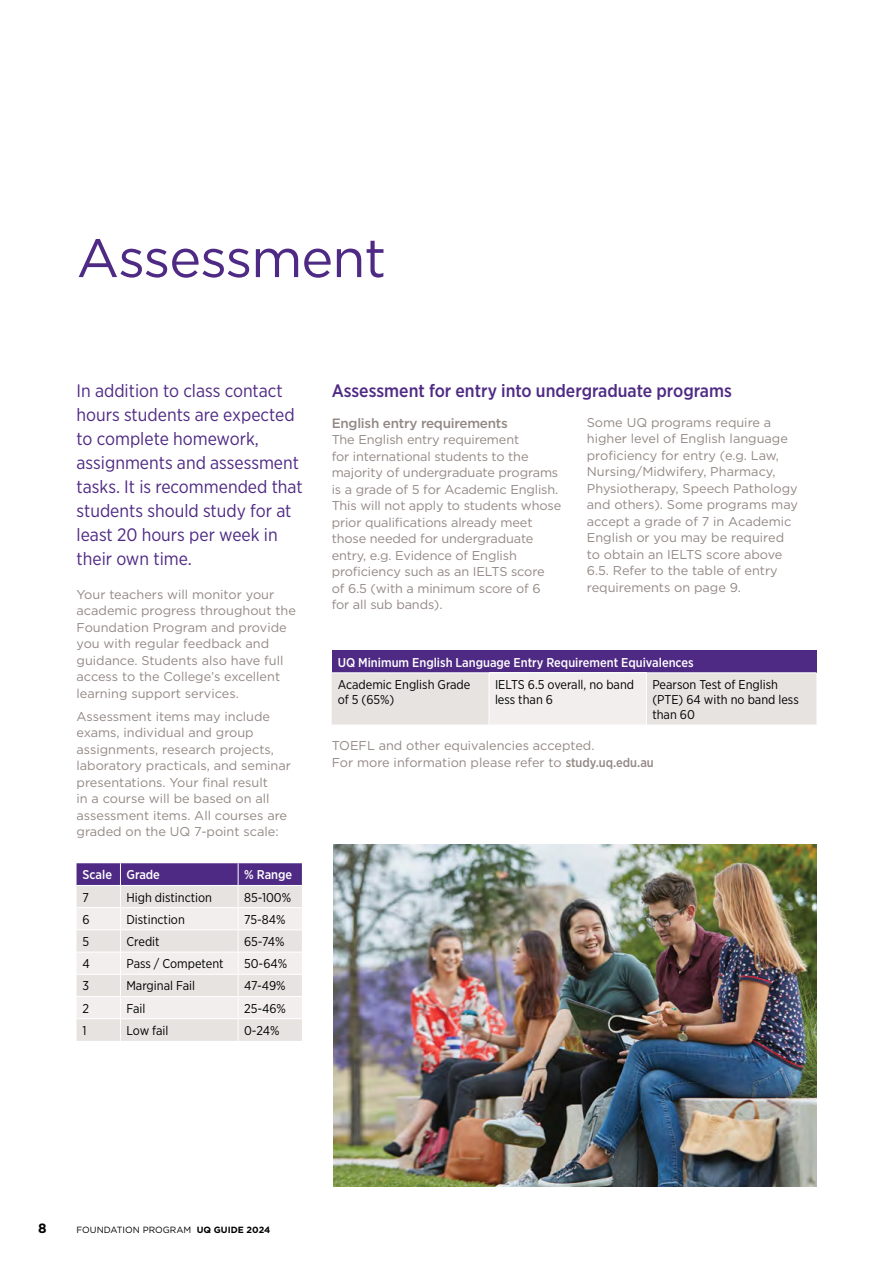
<style>
.page{position:relative;width:893px;height:1263px;background:#fff}
.page>*{position:absolute;margin:0;border:0;box-sizing:border-box;transform-origin:0 0}
.t1{font:54px "Gotham";letter-spacing:-.02em;color:#4f2a84}
.t2{font:18px/24px "Gotham Narrow";color:#4f2a84}
.t3{font:500 18px "Gotham Narrow";color:#4f2a84}
.t4{font:500 13.5px "Gotham";letter-spacing:-.02em;color:#938884}
.t5{font:700 13.5px "Gotham";color:#000}
.t6{font:12.75px/16.5px "Gotham";color:#938884}
.t7{font:12.75px/15px "Gotham Narrow";color:#000}
.t8{font:500 12.75px "Gotham Narrow";color:#fff}
.t9{font:9px "Gotham";color:#000}
.s1{font-family:"Gotham Narrow";font-weight:500}
.s2{font-weight:700}
</style>
<div class="page">
<svg style="left:77px;top:863px;width:225px;height:178px;background:#d7cfd9"></svg>
<hr style="left:77px;top:885px;width:43px;height:1px;background:#fff">
<hr style="left:120px;top:885px;width:118px;height:1px;background:#fff">
<hr style="left:238px;top:885px;width:64px;height:1px;background:#fff">
<hr style="left:77px;top:907px;width:43px;height:1px;background:#fff">
<hr style="left:120px;top:907px;width:118px;height:1px;background:#fff">
<hr style="left:238px;top:907px;width:64px;height:1px;background:#fff">
<hr style="left:77px;top:929px;width:43px;height:1px;background:#fff">
<hr style="left:120px;top:929px;width:118px;height:1px;background:#fff">
<hr style="left:238px;top:929px;width:64px;height:1px;background:#fff">
<hr style="left:77px;top:952px;width:43px;height:1px;background:#fff">
<hr style="left:120px;top:952px;width:118px;height:1px;background:#fff">
<hr style="left:238px;top:952px;width:64px;height:1px;background:#fff">
<hr style="left:77px;top:974px;width:43px;height:1px;background:#fff">
<hr style="left:120px;top:974px;width:118px;height:1px;background:#fff">
<hr style="left:238px;top:974px;width:64px;height:1px;background:#fff">
<hr style="left:77px;top:996px;width:43px;height:1px;background:#fff">
<hr style="left:120px;top:996px;width:118px;height:1px;background:#fff">
<hr style="left:238px;top:996px;width:64px;height:1px;background:#fff">
<hr style="left:77px;top:1018px;width:43px;height:1px;background:#fff">
<hr style="left:120px;top:1018px;width:118px;height:1px;background:#fff">
<hr style="left:238px;top:1018px;width:64px;height:1px;background:#fff">
<div style="left:332px;top:651px;width:484px;height:22px;background:#4f2a84"></div>
<div style="left:332px;top:673px;width:484px;height:52px;background:#e7e3e0"></div>
<div style="left:489px;top:673px;width:157px;height:52px;background:#f1eeed"></div>
<hr style="left:489px;top:673px;width:1px;height:52px;background:#fff">
<hr style="left:646px;top:673px;width:1px;height:52px;background:#fff">
<hr style="left:332px;top:672px;width:157px;height:1px;background:#fff">
<hr style="left:489px;top:672px;width:157px;height:1px;background:#fff">
<hr style="left:646px;top:672px;width:170px;height:1px;background:#fff">
<img style="left:334px;top:844px;width:482px;height:342px">
<h1 class="t1" style="left:77px;top:223px;width:311px">Assessment</h1>
<h2 class="t2" style="left:77px;top:378px;width:228px">In addition to class contact hours students are expected to complete homework, assignments and assessment tasks. It is recommended that students should study for at least 20 hours per week in their own time.</h2>
<p class="t6" style="left:77px;top:586px;width:221px">Your teachers will monitor your academic progress throughout the<br>Foundation Program and provide you with regular feedback and guidance. Students also have full access to the College’s excellent learning support services.</p>
<p class="t6" style="left:77px;top:707px;width:216px">Assessment items may include exams, individual and group assignments, research projects, laboratory practicals, and seminar presentations. Your final result<br>in a course will be based on all assessment items. All courses are graded on the UQ 7-point scale:</p>
<p class="t8" style="left:83px;top:867px;width:79px">Scale Grade</p>
<p class="t8" style="left:244px;top:867px;width:50px">% Range</p>
<p class="t7" style="left:83px;top:889px;width:8px">7</p>
<p class="t7" style="left:126px;top:889px;width:87px">High distinction</p>
<p class="t7" style="left:244px;top:889px;width:49px">85-100%</p>
<p class="t7" style="left:83px;top:912px;width:9px">6</p>
<p class="t7" style="left:126px;top:912px;width:60px">Distinction</p>
<p class="t7" style="left:244px;top:912px;width:43px">75-84%</p>
<p class="t7" style="left:82px;top:934px;width:8px">5</p>
<p class="t7" style="left:126px;top:934px;width:35px">Credit</p>
<p class="t7" style="left:244px;top:934px;width:42px">65-74%</p>
<p class="t7" style="left:82px;top:956px;width:9px">4</p>
<p class="t7" style="left:126px;top:956px;width:99px">Pass / Competent</p>
<p class="t7" style="left:244px;top:956px;width:45px">50-64%</p>
<p class="t7" style="left:82px;top:978px;width:8px">3</p>
<p class="t7" style="left:126px;top:978px;width:70px">Marginal Fail</p>
<p class="t7" style="left:244px;top:978px;width:43px">47-49%</p>
<p class="t7" style="left:82px;top:1000px;width:8px">2</p>
<p class="t7" style="left:126px;top:1000px;width:21px">Fail</p>
<p class="t7" style="left:244px;top:1000px;width:43px">25-46%</p>
<p class="t7" style="left:82px;top:1022px;width:6px">1</p>
<p class="t7" style="left:126px;top:1022px;width:44px">Low fail</p>
<p class="t7" style="left:244px;top:1022px;width:37px">0-24%</p>
<h2 class="t3" style="left:332px;top:379px;width:402px">Assessment for entry into undergraduate programs</h2>
<p class="t4" style="left:332px;top:414px;width:178px">English entry requirements</p>
<p class="t6" style="left:332px;top:431px;width:231px">The English entry requirement<br>for international students to the majority of undergraduate programs is a grade of 5 for Academic English.<br>This will not apply to students whose prior qualifications already meet those needed for undergraduate entry, e.g. Evidence of English proficiency such as an IELTS score<br>of 6.5 (with a minimum score of 6 for all sub bands).</p>
<p class="t6" style="left:587px;top:414px;width:213px">Some UQ programs require a higher level of English language proficiency for entry (e.g. Law,<br>Nursing/Midwifery, Pharmacy,<br>Physiotherapy, Speech Pathology and others). Some programs may accept a grade of 7 in Academic<br>English or you may be required to obtain an IELTS score above<br>6.5. Refer to the table of entry requirements on page 9.</p>
<p class="t8" style="left:338px;top:654px;width:358px">UQ Minimum English Language Entry Requirement Equivalences</p>
<p class="t7" style="left:338px;top:677px;width:134px">Academic English Grade of 5 (65%)</p>
<p class="t7" style="left:495px;top:677px;width:141px">IELTS 6.5 overall, no band less than 6</p>
<p class="t7" style="left:652px;top:677px;width:148px">Pearson Test of English (PTE) 64 with no band less than 60</p>
<p class="t6" style="left:332px;top:737px;width:324px">TOEFL and other equivalencies accepted.<br>For more information please refer to <span class="s1">study.uq.edu.au</span></p>
<p class="t5" style="left:38px;top:1219px;width:10px">8</p>
<p class="t9" style="left:77px;top:1224px;width:195px">FOUNDATION PROGRAM <span class="s2">UQ GUIDE 2024</span></p>
</div>
